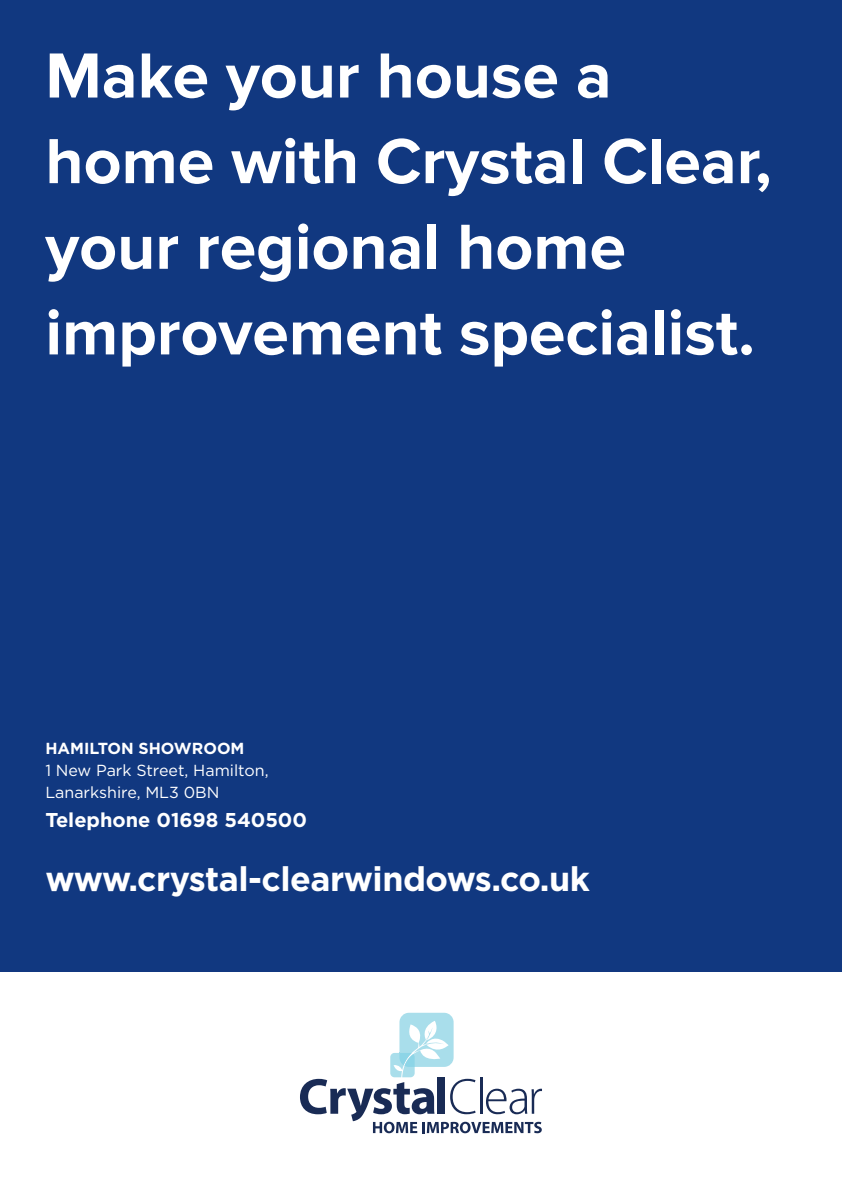
<style>
.page{position:relative;width:842px;height:1191px;background:#fff}
.page>*{position:absolute;margin:0;border:0;box-sizing:border-box;transform-origin:0 0}
.t1{font:700 66px/85.6px "Proxima Nova";color:#fff}
.t2{font:700 34px "Gotham HTF";letter-spacing:-.015em;color:#fff}
.t3{font:700 20px "Gotham HTF";color:#fff}
.t4{font:16px/22px "Gotham HTF";color:#fff}
.t5{font:700 16px "Gotham HTF";color:#fff}
</style>
<div class="page">
<div style="left:0;top:0;width:842px;height:972px;background:#113880"></div>
<svg style="left:300px;top:1012px;width:242px;height:121px"></svg>
<p class="t1" style="left:45px;top:39px;width:728px">Make your house a home with Crystal Clear, your regional home improvement specialist.</p>
<p class="t5" style="left:45px;top:739px;width:201px">HAMILTON SHOWROOM</p>
<p class="t4" style="left:45px;top:759px;width:225px">1 New Park Street, Hamilton,<br>Lanarkshire, ML3 0BN</p>
<p class="t3" style="left:45px;top:809px;width:263px">Telephone 01698 540500</p>
<p class="t2" style="left:45px;top:859px;width:546px">www.crystal-clearwindows.co.uk</p>
</div>
